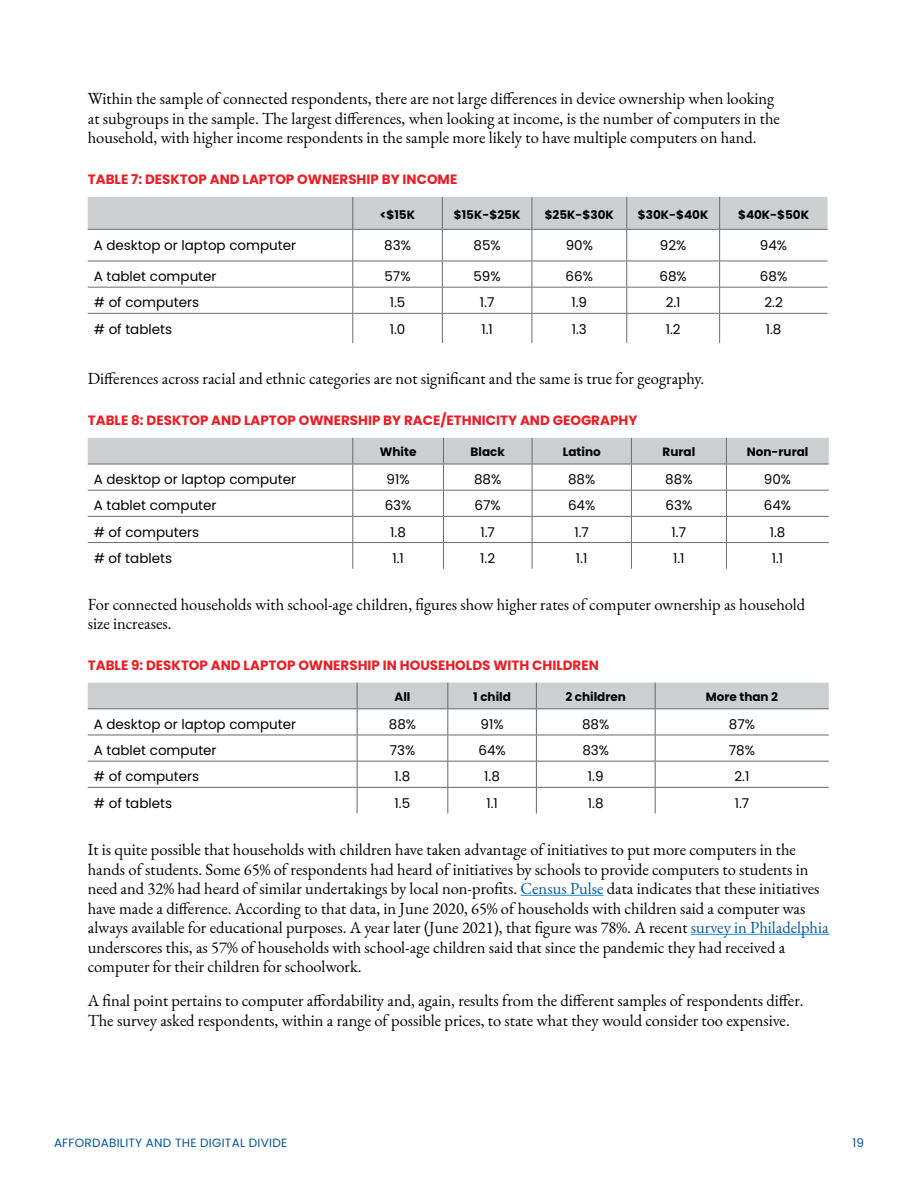
<style>
.page{position:relative;width:918px;height:1188px;background:#fff}
.page>*{position:absolute;margin:0;border:0;box-sizing:border-box;transform-origin:0 0}
.t1{font:16.5px/19.5px "EB Garamond";color:#000}
.t2{font:13.5px "Poppins";color:#000}
.t3{font:700 13.5px "Poppins";color:#ed1c24}
.t4{font:700 12px "Poppins";color:#000}
.t5{font:12px "Poppins";letter-spacing:.02em;color:#04549d}
.s1{color:#04549d}
</style>
<div class="page">
<hr style="left:521px;top:895px;width:83px;height:1px;background:#1691d7">
<hr style="left:691px;top:934px;width:139px;height:1px;background:#1691d7">
<div style="left:88px;top:197px;width:740px;height:32px;background:#cdcecf"></div>
<hr style="left:352px;top:197px;width:1px;height:32px;background:#6b6c6f">
<hr style="left:442px;top:197px;width:1px;height:32px;background:#6b6c6f">
<hr style="left:532px;top:197px;width:1px;height:32px;background:#6b6c6f">
<hr style="left:626px;top:197px;width:1px;height:32px;background:#6b6c6f">
<hr style="left:719px;top:197px;width:1px;height:32px;background:#6b6c6f">
<hr style="left:88px;top:229px;width:265px;height:1px;background:#6b6c6f">
<hr style="left:353px;top:229px;width:89px;height:1px;background:#6b6c6f">
<hr style="left:352px;top:230px;width:1px;height:31px;background:#6b6c6f">
<hr style="left:442px;top:229px;width:90px;height:1px;background:#6b6c6f">
<hr style="left:442px;top:230px;width:1px;height:31px;background:#6b6c6f">
<hr style="left:532px;top:229px;width:95px;height:1px;background:#6b6c6f">
<hr style="left:532px;top:230px;width:1px;height:31px;background:#6b6c6f">
<hr style="left:627px;top:229px;width:93px;height:1px;background:#6b6c6f">
<hr style="left:626px;top:230px;width:1px;height:31px;background:#6b6c6f">
<hr style="left:720px;top:229px;width:108px;height:1px;background:#6b6c6f">
<hr style="left:719px;top:230px;width:1px;height:31px;background:#6b6c6f">
<hr style="left:88px;top:261px;width:265px;height:1px;background:#6b6c6f">
<hr style="left:353px;top:261px;width:89px;height:1px;background:#6b6c6f">
<hr style="left:442px;top:261px;width:90px;height:1px;background:#6b6c6f">
<hr style="left:532px;top:261px;width:95px;height:1px;background:#6b6c6f">
<hr style="left:627px;top:261px;width:93px;height:1px;background:#6b6c6f">
<hr style="left:720px;top:261px;width:108px;height:1px;background:#6b6c6f">
<hr style="left:88px;top:287px;width:265px;height:1px;background:#6b6c6f">
<hr style="left:353px;top:287px;width:89px;height:1px;background:#6b6c6f">
<hr style="left:442px;top:287px;width:90px;height:1px;background:#6b6c6f">
<hr style="left:532px;top:287px;width:95px;height:1px;background:#6b6c6f">
<hr style="left:627px;top:287px;width:93px;height:1px;background:#6b6c6f">
<hr style="left:720px;top:287px;width:108px;height:1px;background:#6b6c6f">
<hr style="left:88px;top:313px;width:265px;height:1px;background:#6b6c6f">
<hr style="left:353px;top:313px;width:89px;height:1px;background:#6b6c6f">
<svg style="left:352px;top:261px;width:1px;height:82px"></svg>
<hr style="left:442px;top:313px;width:90px;height:1px;background:#6b6c6f">
<svg style="left:442px;top:261px;width:1px;height:82px"></svg>
<hr style="left:532px;top:313px;width:95px;height:1px;background:#6b6c6f">
<svg style="left:532px;top:261px;width:1px;height:82px"></svg>
<hr style="left:627px;top:313px;width:93px;height:1px;background:#6b6c6f">
<svg style="left:626px;top:261px;width:1px;height:82px"></svg>
<hr style="left:720px;top:313px;width:108px;height:1px;background:#6b6c6f">
<svg style="left:719px;top:261px;width:1px;height:82px"></svg>
<svg style="left:88px;top:438px;width:741px;height:131px"></svg>
<svg style="left:88px;top:683px;width:741px;height:131px"></svg>
<p class="t1" style="left:88px;top:89px;width:694px">Within the sample of connected respondents, there are not large differences in device ownership when looking at subgroups in the sample. The largest differences, when looking at income, is the number of computers in the household, with higher income respondents in the sample more likely to have multiple computers on hand.</p>
<p class="t3" style="left:88px;top:172px;width:371px">TABLE 7: DESKTOP AND LAPTOP OWNERSHIP BY INCOME</p>
<p class="t4" style="left:380px;top:208px;width:37px">&lt;$15K</p>
<p class="t4" style="left:454px;top:208px;width:68px">$15K-$25K</p>
<p class="t4" style="left:545px;top:208px;width:71px">$25K-$30K</p>
<p class="t4" style="left:638px;top:208px;width:72px">$30K-$40K</p>
<p class="t4" style="left:738px;top:208px;width:73px">$40K-$50K</p>
<p class="t2" style="left:94px;top:237px;width:204px">A desktop or laptop computer</p>
<p class="t2" style="left:384px;top:237px;width:28px">83%</p>
<p class="t2" style="left:474px;top:237px;width:29px">85%</p>
<p class="t2" style="left:566px;top:237px;width:29px">90%</p>
<p class="t2" style="left:660px;top:237px;width:28px">92%</p>
<p class="t2" style="left:760px;top:237px;width:29px">94%</p>
<p class="t2" style="left:94px;top:269px;width:124px">A tablet computer</p>
<p class="t2" style="left:385px;top:269px;width:28px">57%</p>
<p class="t2" style="left:474px;top:269px;width:29px">59%</p>
<p class="t2" style="left:566px;top:269px;width:29px">66%</p>
<p class="t2" style="left:660px;top:269px;width:29px">68%</p>
<p class="t2" style="left:760px;top:269px;width:29px">68%</p>
<p class="t2" style="left:94px;top:295px;width:107px"># of computers</p>
<p class="t2" style="left:390px;top:295px;width:17px">1.5</p>
<p class="t2" style="left:480px;top:295px;width:16px">1.7</p>
<p class="t2" style="left:571px;top:295px;width:17px">1.9</p>
<p class="t2" style="left:666px;top:295px;width:16px">2.1</p>
<p class="t2" style="left:764px;top:295px;width:20px">2.2</p>
<p class="t2" style="left:94px;top:321px;width:80px"># of tablets</p>
<p class="t2" style="left:390px;top:321px;width:17px">1.0</p>
<p class="t2" style="left:481px;top:321px;width:13px">1.1</p>
<p class="t2" style="left:572px;top:321px;width:17px">1.3</p>
<p class="t2" style="left:666px;top:321px;width:16px">1.2</p>
<p class="t2" style="left:766px;top:321px;width:17px">1.8</p>
<p class="t1" style="left:88px;top:369px;width:618px">Differences across racial and ethnic categories are not significant and the same is true for geography.</p>
<p class="t3" style="left:88px;top:413px;width:551px">TABLE 8: DESKTOP AND LAPTOP OWNERSHIP BY RACE/ETHNICITY AND GEOGRAPHY</p>
<p class="t4" style="left:380px;top:445px;width:38px">White</p>
<p class="t4" style="left:471px;top:445px;width:36px">Black</p>
<p class="t4" style="left:563px;top:445px;width:40px">Latino</p>
<p class="t4" style="left:663px;top:445px;width:34px">Rural</p>
<p class="t4" style="left:747px;top:445px;width:63px">Non-rural</p>
<p class="t2" style="left:94px;top:472px;width:204px">A desktop or laptop computer</p>
<p class="t2" style="left:387px;top:472px;width:25px">91%</p>
<p class="t2" style="left:474px;top:472px;width:29px">88%</p>
<p class="t2" style="left:568px;top:472px;width:29px">88%</p>
<p class="t2" style="left:665px;top:472px;width:29px">88%</p>
<p class="t2" style="left:764px;top:472px;width:29px">90%</p>
<p class="t2" style="left:94px;top:498px;width:124px">A tablet computer</p>
<p class="t2" style="left:385px;top:498px;width:28px">63%</p>
<p class="t2" style="left:475px;top:498px;width:28px">67%</p>
<p class="t2" style="left:568px;top:498px;width:29px">64%</p>
<p class="t2" style="left:666px;top:498px;width:28px">63%</p>
<p class="t2" style="left:764px;top:498px;width:29px">64%</p>
<p class="t2" style="left:94px;top:524px;width:107px"># of computers</p>
<p class="t2" style="left:390px;top:524px;width:17px">1.8</p>
<p class="t2" style="left:480px;top:524px;width:16px">1.7</p>
<p class="t2" style="left:574px;top:524px;width:16px">1.7</p>
<p class="t2" style="left:672px;top:524px;width:16px">1.7</p>
<p class="t2" style="left:770px;top:524px;width:17px">1.8</p>
<p class="t2" style="left:94px;top:550px;width:80px"># of tablets</p>
<p class="t2" style="left:392px;top:550px;width:13px">1.1</p>
<p class="t2" style="left:480px;top:550px;width:16px">1.2</p>
<p class="t2" style="left:576px;top:550px;width:13px">1.1</p>
<p class="t2" style="left:673px;top:550px;width:13px">1.1</p>
<p class="t2" style="left:772px;top:550px;width:13px">1.1</p>
<p class="t1" style="left:88px;top:594px;width:719px">For connected households with school-age children, figures show higher rates of computer ownership as household size increases.</p>
<p class="t3" style="left:88px;top:657px;width:513px">TABLE 9: DESKTOP AND LAPTOP OWNERSHIP IN HOUSEHOLDS WITH CHILDREN</p>
<p class="t4" style="left:395px;top:690px;width:17px">All</p>
<p class="t4" style="left:473px;top:690px;width:39px">1 child</p>
<p class="t4" style="left:565px;top:690px;width:62px">2 children</p>
<p class="t4" style="left:706px;top:690px;width:74px">More than 2</p>
<p class="t2" style="left:94px;top:716px;width:204px">A desktop or laptop computer</p>
<p class="t2" style="left:389px;top:716px;width:29px">88%</p>
<p class="t2" style="left:481px;top:716px;width:25px">91%</p>
<p class="t2" style="left:582px;top:716px;width:29px">88%</p>
<p class="t2" style="left:729px;top:716px;width:28px">87%</p>
<p class="t2" style="left:94px;top:743px;width:124px">A tablet computer</p>
<p class="t2" style="left:390px;top:743px;width:27px">73%</p>
<p class="t2" style="left:478px;top:743px;width:29px">64%</p>
<p class="t2" style="left:582px;top:743px;width:28px">83%</p>
<p class="t2" style="left:729px;top:743px;width:28px">78%</p>
<p class="t2" style="left:94px;top:769px;width:107px"># of computers</p>
<p class="t2" style="left:395px;top:769px;width:17px">1.8</p>
<p class="t2" style="left:484px;top:769px;width:17px">1.8</p>
<p class="t2" style="left:588px;top:769px;width:17px">1.9</p>
<p class="t2" style="left:735px;top:769px;width:16px">2.1</p>
<p class="t2" style="left:94px;top:795px;width:80px"># of tablets</p>
<p class="t2" style="left:395px;top:795px;width:17px">1.5</p>
<p class="t2" style="left:486px;top:795px;width:13px">1.1</p>
<p class="t2" style="left:588px;top:795px;width:17px">1.8</p>
<p class="t2" style="left:735px;top:795px;width:16px">1.7</p>
<p class="t1" style="left:88px;top:840px;width:742px">It is quite possible that households with children have taken advantage of initiatives to put more computers in the hands of students. Some 65% of respondents had heard of initiatives by schools to provide computers to students in need and 32% had heard of similar undertakings by local non-profits. <span class="s1">Census Pulse</span> data indicates that these initiatives have made a difference. According to that data, in June 2020, 65% of households with children said a computer was always available for educational purposes. A year later (June 2021), that figure was 78%. A recent <span class="s1">survey in Philadelphia </span>underscores this, as 57% of households with school-age children said that since the pandemic they had received a computer for their children for schoolwork.</p>
<p class="t1" style="left:88px;top:991px;width:717px">A final point pertains to computer affordability and, again, results from the different samples of respondents differ.<br>The survey asked respondents, within a range of possible prices, to state what they would consider too expensive.</p>
<p class="t5" style="left:54px;top:1136px;width:235px">AFFORDABILITY AND THE DIGITAL DIVIDE</p>
<p class="t5" style="left:852px;top:1136px;width:13px">19</p>
</div>
